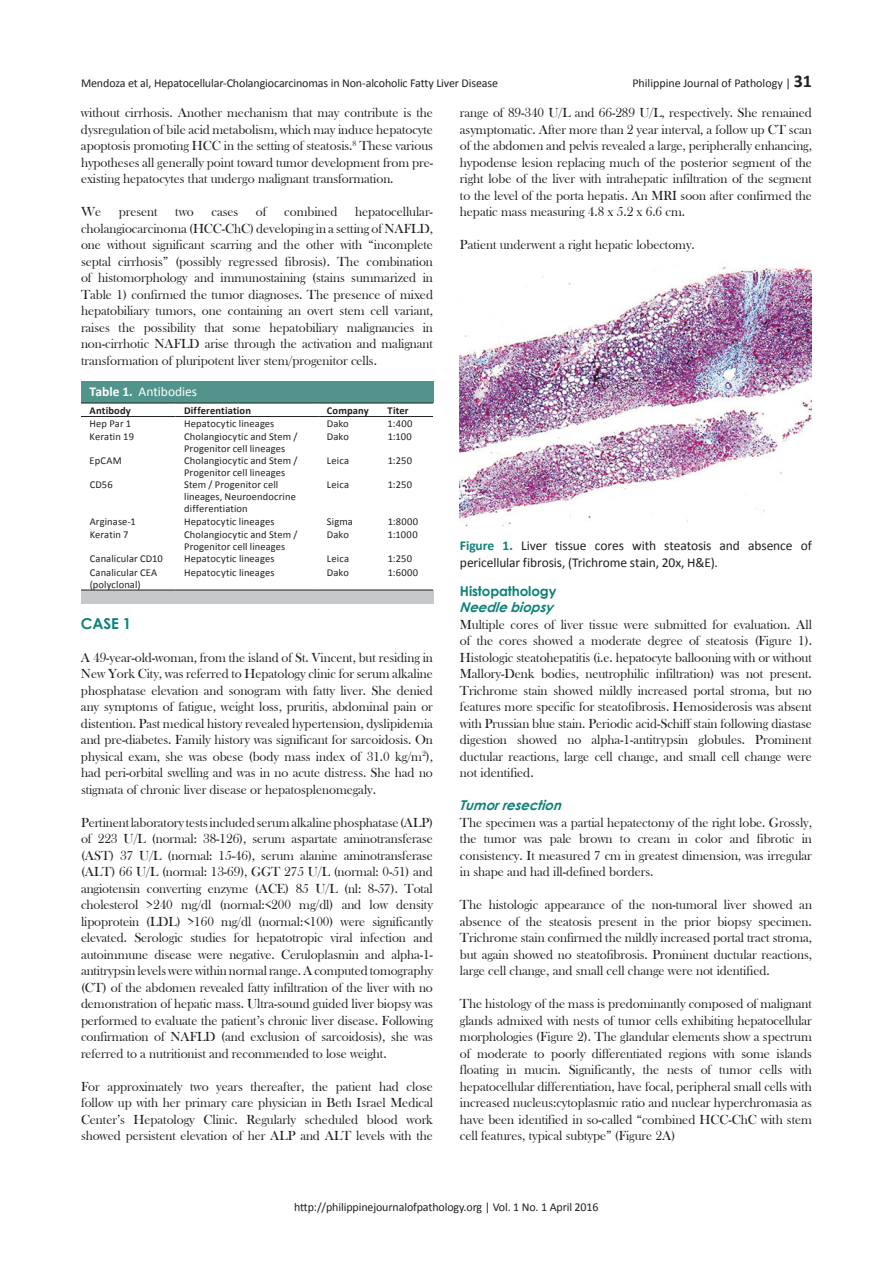
<style>
.page{position:relative;width:893px;height:1263px;background:#fff}
.page>*{position:absolute;margin:0;border:0;box-sizing:border-box;transform-origin:0 0}
.t1{font:700 15px "Century Gothic";color:#0d8178}
.t2{font:13.5px/16.5px "Bask Old Face";letter-spacing:-.005em;color:#231f20;text-align:justify}
.t3{font:13.5px/16.5px "Calibri";letter-spacing:-.01em;color:#231f20}
.t4{font:italic 700 13.5px "Century Gothic";color:#0d8178}
.t5{font:13.5px "Calibri";letter-spacing:-.005em;color:#fff}
.t6{font:700 13.5px "Century Gothic";letter-spacing:-.01em;color:#0d8178}
.t7{font:12px "Calibri";letter-spacing:-.01em;color:#231f20}
.t8{font:10.5px/12px "Calibri";letter-spacing:.01em;color:#231f20}
.t9{font:700 10.5px "Calibri";letter-spacing:.015em;color:#231f20}
.s1{font-weight:700;font-size:18px}
.s2{font-weight:700}
.s3{font-weight:700;color:#0d8178}
</style>
<div class="page">
<img style="left:460px;top:266px;width:352px;height:261px">
<div style="left:81px;top:381px;width:352px;height:22px;background:#50948b"></div>
<div style="left:81px;top:590px;width:352px;height:13px;background:#c7c8ca"></div>
<hr style="left:81px;top:403px;width:95px;height:1px;background:#231f20">
<hr style="left:176px;top:403px;width:142px;height:1px;background:#231f20">
<hr style="left:318px;top:403px;width:61px;height:1px;background:#231f20">
<hr style="left:379px;top:403px;width:54px;height:1px;background:#231f20">
<hr style="left:81px;top:590px;width:95px;height:1px;background:#231f20">
<hr style="left:176px;top:590px;width:142px;height:1px;background:#231f20">
<hr style="left:318px;top:590px;width:61px;height:1px;background:#231f20">
<hr style="left:379px;top:590px;width:54px;height:1px;background:#231f20">
<hr style="left:81px;top:416px;width:95px;height:1px;background:#231f20">
<hr style="left:176px;top:416px;width:142px;height:1px;background:#231f20">
<hr style="left:318px;top:416px;width:61px;height:1px;background:#231f20">
<hr style="left:379px;top:416px;width:54px;height:1px;background:#231f20">
<p class="t7" style="left:81px;top:76px;width:419px">Mendoza et al, Hepatocellular-Cholangiocarcinomas in Non-alcoholic Fatty Liver Disease</p>
<p class="t7" style="left:632px;top:76px;width:181px">Philippine Journal of Pathology | <span class="s1">31</span></p>
<p class="t2" style="left:81px;top:105px;width:354px">without cirrhosis. Another mechanism that may contribute is the dysregulation of bile acid metabolism, which may induce hepatocyte apoptosis promoting HCC in the setting of steatosis.<sup>8</sup> These various hypotheses all generally point toward tumor development from pre&shy;existing hepatocytes that undergo malignant transformation.</p>
<p class="t2" style="left:81px;top:204px;width:22px">We</p>
<p class="t2" style="left:119px;top:204px;width:40px">present</p>
<p class="t2" style="left:175px;top:204px;width:20px">two</p>
<p class="t2" style="left:212px;top:204px;width:28px">cases</p>
<p class="t2" style="left:256px;top:204px;width:12px">of</p>
<p class="t2" style="left:284px;top:204px;width:55px">combined</p>
<p class="t2" style="left:81px;top:204px;width:354px;text-indent:274px">hepatocellular&shy;cholangiocarcinoma (HCC-ChC) developing in a setting of NAFLD, one without significant scarring and the other with “incomplete septal cirrhosis” (possibly regressed fibrosis). The combination of histomorphology and immunostaining (stains summarized in Table 1) confirmed the tumor diagnoses. The presence of mixed hepatobiliary tumors, one containing an overt stem cell variant, raises the possibility that some hepatobiliary malignancies in non-cirrhotic NAFLD arise through the activation and malignant transformation of pluripotent liver stem/progenitor cells.</p>
<p class="t5" style="left:90px;top:383px;width:109px"><span class="s2">Table 1.</span> Antibodies</p>
<p class="t9" style="left:90px;top:404px;width:43px">Antibody</p>
<p class="t9" style="left:184px;top:404px;width:68px">Differentiation</p>
<p class="t9" style="left:327px;top:404px;width:43px">Company</p>
<p class="t9" style="left:388px;top:404px;width:23px">Titer</p>
<p class="t8" style="left:90px;top:417px;width:43px">Hep Par 1</p>
<p class="t8" style="left:184px;top:417px;width:92px">Hepatocytic lineages</p>
<p class="t8" style="left:327px;top:417px;width:23px">Dako</p>
<p class="t8" style="left:388px;top:417px;width:26px">1:400</p>
<p class="t8" style="left:90px;top:430px;width:46px">Keratin 19</p>
<p class="t8" style="left:184px;top:430px;width:115px">Cholangiocytic and Stem /<br>Progenitor cell lineages</p>
<p class="t8" style="left:327px;top:430px;width:23px">Dako</p>
<p class="t8" style="left:388px;top:430px;width:26px">1:100</p>
<p class="t8" style="left:90px;top:454px;width:34px">EpCAM</p>
<p class="t8" style="left:184px;top:454px;width:115px">Cholangiocytic and Stem /<br>Progenitor cell lineages</p>
<p class="t8" style="left:327px;top:454px;width:24px">Leica</p>
<p class="t8" style="left:388px;top:454px;width:26px">1:250</p>
<p class="t8" style="left:90px;top:478px;width:24px">CD56</p>
<p class="t8" style="left:184px;top:478px;width:113px">Stem / Progenitor cell lineages, Neuroendocrine differentiation</p>
<p class="t8" style="left:327px;top:478px;width:24px">Leica</p>
<p class="t8" style="left:388px;top:478px;width:26px">1:250</p>
<p class="t8" style="left:90px;top:515px;width:48px">Arginase-1</p>
<p class="t8" style="left:184px;top:515px;width:92px">Hepatocytic lineages</p>
<p class="t8" style="left:327px;top:515px;width:28px">Sigma</p>
<p class="t8" style="left:388px;top:515px;width:32px">1:8000</p>
<p class="t8" style="left:90px;top:528px;width:40px">Keratin 7</p>
<p class="t8" style="left:184px;top:528px;width:115px">Cholangiocytic and Stem /<br>Progenitor cell lineages</p>
<p class="t8" style="left:327px;top:528px;width:23px">Dako</p>
<p class="t8" style="left:388px;top:528px;width:31px">1:1000</p>
<p class="t8" style="left:90px;top:552px;width:75px">Canalicular CD10</p>
<p class="t8" style="left:184px;top:552px;width:92px">Hepatocytic lineages</p>
<p class="t8" style="left:327px;top:552px;width:24px">Leica</p>
<p class="t8" style="left:388px;top:552px;width:26px">1:250</p>
<p class="t8" style="left:90px;top:566px;width:69px">Canalicular CEA (polyclonal)</p>
<p class="t8" style="left:184px;top:566px;width:92px">Hepatocytic lineages</p>
<p class="t8" style="left:327px;top:566px;width:23px">Dako</p>
<p class="t8" style="left:388px;top:566px;width:32px">1:6000</p>
<p class="t1" style="left:81px;top:612px;width:52px">CASE 1</p>
<p class="t2" style="left:81px;top:649px;width:354px">A 49-year-old-woman, from the island of St. Vincent, but residing in New York City, was referred to Hepatology clinic for serum alkaline phosphatase elevation and sonogram with fatty liver. She denied any symptoms of fatigue, weight loss, pruritis, abdominal pain or distention. Past medical history revealed hypertension, dyslipidemia and pre-diabetes. Family history was significant for sarcoidosis. On physical exam, she was obese (body mass index of 31.0 kg/m<sup>2</sup>), had peri-orbital swelling and was in no acute distress. She had no stigmata of chronic liver disease or hepatosplenomegaly.</p>
<p class="t2" style="left:81px;top:814px;width:354px">Pertinent laboratory tests included serum alkaline phosphatase (ALP) of 223 U/L (normal: 38-126), serum aspartate aminotransferase (AST) 37 U/L (normal: 15-46), serum alanine aminotransferase (ALT) 66 U/L (normal: 13-69), GGT 275 U/L (normal: 0-51) and angiotensin converting enzyme (ACE) 85 U/L (nl: 8-57). Total cholesterol &gt;240 mg/dl (normal:&lt;200 mg/dl) and low density lipoprotein (LDL) &gt;160 mg/dl (normal:&lt;100) were significantly elevated. Serologic studies for hepatotropic viral infection and autoimmune disease were negative. Ceruloplasmin and alpha-1- antitrypsin levels were within normal range. A computed tomography (CT) of the abdomen revealed fatty infiltration of the liver with no demonstration of hepatic mass. Ultra-sound guided liver biopsy was performed to evaluate the patient’s chronic liver disease. Following confirmation of NAFLD (and exclusion of sarcoidosis), she was referred to a nutritionist and recommended to lose weight.</p>
<p class="t2" style="left:81px;top:1078px;width:354px">For approximately two years thereafter, the patient had close follow up with her primary care physician in Beth Israel Medical Center’s Hepatology Clinic. Regularly scheduled blood work showed persistent elevation of her ALP and ALT levels with the</p>
<p class="t2" style="left:460px;top:105px;width:354px">range of 89-340 U/L and 66-289 U/L, respectively. She remained asymptomatic. After more than 2 year interval, a follow up CT scan of the abdomen and pelvis revealed a large, peripherally enhancing, hypodense lesion replacing much of the posterior segment of the right lobe of the liver with intrahepatic infiltration of the segment to the level of the porta hepatis. An MRI soon after confirmed the hepatic mass measuring 4.8 x 5.2 x 6.6 cm.</p>
<p class="t2" style="left:460px;top:237px;width:236px">Patient underwent a right hepatic lobectomy.</p>
<p class="t3" style="left:460px;top:537px;width:353px"><span class="s3">Figure 1.</span> Liver tissue cores with steatosis and absence of pericellular fibrosis, (Trichrome stain, 20x, H&amp;E).</p>
<p class="t6" style="left:460px;top:581px;width:98px">Histopathology</p>
<p class="t4" style="left:460px;top:597px;width:99px">Needle biopsy</p>
<p class="t2" style="left:460px;top:616px;width:354px">Multiple cores of liver tissue were submitted for evaluation. All of the cores showed a moderate degree of steatosis (Figure 1).<br>Histologic steatohepatitis (i.e. hepatocyte ballooning with or without Mallory-Denk bodies, neutrophilic infiltration) was not present.<br>Trichrome stain showed mildly increased portal stroma, but no features more specific for steatofibrosis. Hemosiderosis was absent with Prussian blue stain. Periodic acid-Schiff stain following diastase digestion showed no alpha-1-antitrypsin globules. Prominent ductular reactions, large cell change, and small cell change were not identified.</p>
<p class="t4" style="left:460px;top:795px;width:106px">Tumorresection</p>
<p class="t2" style="left:460px;top:814px;width:354px">The specimen was a partial hepatectomy of the right lobe. Grossly, the tumor was pale brown to cream in color and fibrotic in consistency. It measured 7 cm in greatest dimension, was irregular in shape and had ill-defined borders.</p>
<p class="t2" style="left:460px;top:897px;width:354px">The histologic appearance of the non-tumoral liver showed an absence of the steatosis present in the prior biopsy specimen.<br>Trichrome stain confirmed the mildly increased portal tract stroma, but again showed no steatofibrosis. Prominent ductular reactions, large cell change, and small cell change were not identified.</p>
<p class="t2" style="left:460px;top:996px;width:354px">The histology of the mass is predominantly composed of malignant glands admixed with nests of tumor cells exhibiting hepatocellular morphologies (Figure 2). The glandular elements show a spectrum of moderate to poorly differentiated regions with some islands floating in mucin. Significantly, the nests of tumor cells with hepatocellular differentiation, have focal, peripheral small cells with increased nucleus:cytoplasmic ratio and nuclear hyperchromasia as have been identified in so-called “combined HCC-ChC with stem cell features, typical subtype” (Figure 2A)</p>
<p class="t7" style="left:294px;top:1199px;width:306px">http://philippinejournalofpathology.org | Vol. 1 No. 1 April 2016</p>
</div>
